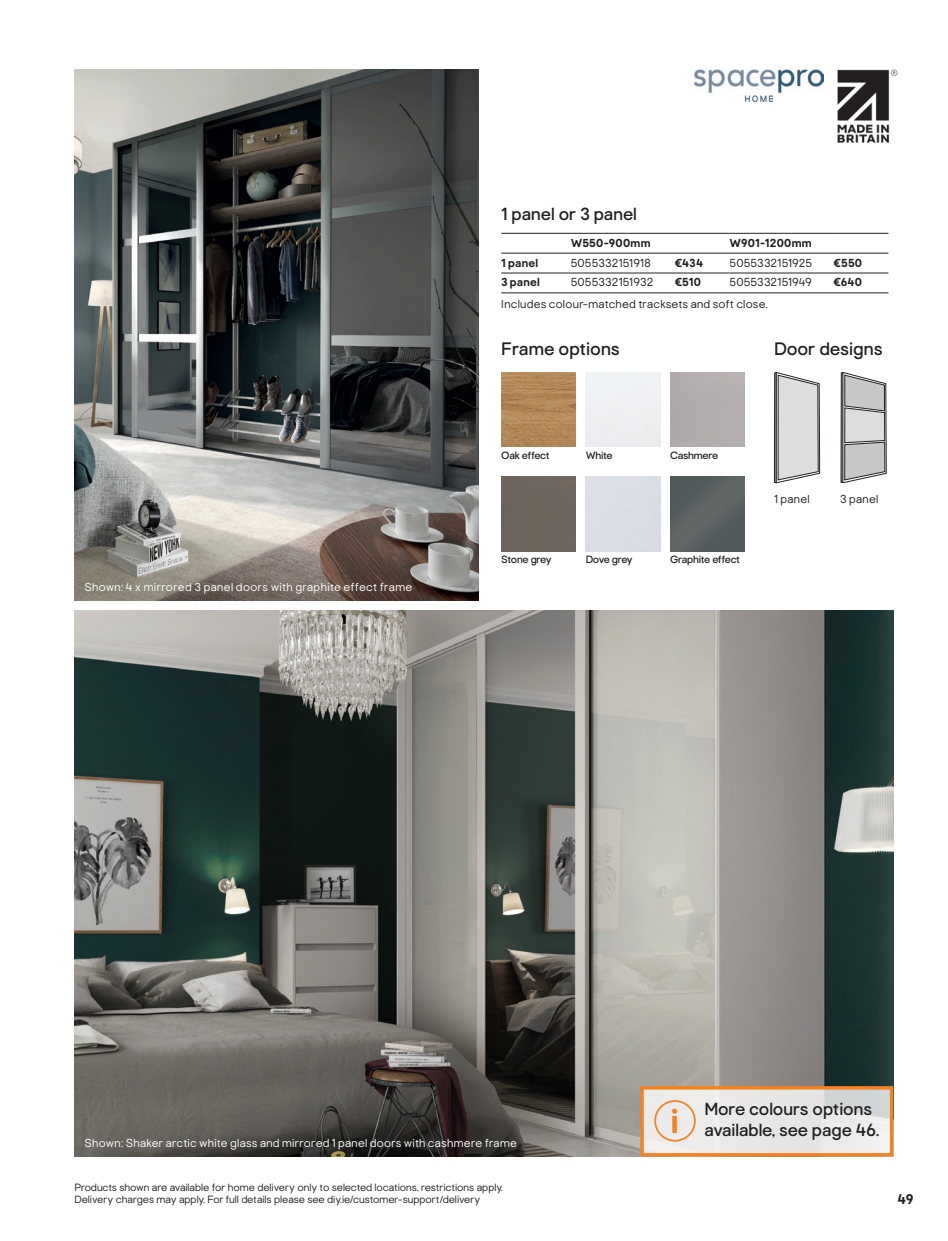
<style>
.page{position:relative;width:948px;height:1241px;background:#fff}
.page>*{position:absolute;margin:0;border:0;box-sizing:border-box;transform-origin:0 0}
.JUNE_21_Standard_price_14pt{font:700 34.12px "Good Home";color:#f58220}
.JUNE_21_Product_Name_10_3_10_3pt{font:18.03px "Good Home";color:#231f20}
.JUNE_21_Body_SMALL_NEW_10_12pt{font:17.5px/21px "Good Home";color:#231f20}
.JUNE_21_Folio_8_9_6pt{font:700 14px "Good Home";color:#231f20}
.JUNE_21_Apr21_Product___info_6_6_7_6pt{font:300 11.55px "Good Home";letter-spacing:.025em;color:#fff}
.JUNE_21_Apr21_Product___info_6_6_7_6pt-2{font:300 11.55px "Good Home";letter-spacing:.01em;color:#231f20}
.JUNE_21_Apr21_Product___info_6_6_7_6pt-3{font:700 11.55px "Good Home";letter-spacing:.01em;color:#231f20}
.JUNE_21_Footer_light_6_7pt{font:300 10.5px "Good Home";color:#231f20}
.JUNE_21_Swatches_6_6pt_regular{font:10.5px "Good Home";letter-spacing:-.025em;color:#231f20}
.JUNE_21_Swatches_6_6pt_regular-2{font:10.5px "Good Home";letter-spacing:-.055em;color:#231f20}
</style>
<div class="page">
<img style="left:74px;top:610px;width:819px;height:546px">
<img style="left:74px;top:69px;width:405px;height:531px">
<img style="left:501px;top:372px;width:74px;height:74px">
<img style="left:670px;top:476px;width:74px;height:75px">
<div style="left:501px;top:476px;width:74px;height:75px;background:#6e655e"></div>
<hr style="left:501px;top:253px;width:69px;height:1px;background:#231f20">
<hr style="left:570px;top:253px;width:105px;height:1px;background:#231f20">
<hr style="left:675px;top:253px;width:54px;height:1px;background:#231f20">
<hr style="left:729px;top:253px;width:104px;height:1px;background:#231f20">
<hr style="left:833px;top:253px;width:55px;height:1px;background:#231f20">
<hr style="left:501px;top:273px;width:69px;height:1px;background:#231f20">
<hr style="left:570px;top:273px;width:105px;height:1px;background:#231f20">
<hr style="left:675px;top:273px;width:54px;height:1px;background:#231f20">
<hr style="left:729px;top:273px;width:104px;height:1px;background:#231f20">
<hr style="left:833px;top:273px;width:55px;height:1px;background:#231f20">
<hr style="left:501px;top:292px;width:69px;height:1px;background:#231f20">
<hr style="left:570px;top:292px;width:105px;height:1px;background:#231f20">
<hr style="left:675px;top:292px;width:54px;height:1px;background:#231f20">
<hr style="left:729px;top:292px;width:104px;height:1px;background:#231f20">
<hr style="left:833px;top:292px;width:55px;height:1px;background:#231f20">
<hr style="left:501px;top:233px;width:69px;height:1px;background:#231f20">
<hr style="left:570px;top:233px;width:105px;height:1px;background:#231f20">
<hr style="left:675px;top:233px;width:54px;height:1px;background:#231f20">
<hr style="left:729px;top:233px;width:104px;height:1px;background:#231f20">
<hr style="left:833px;top:233px;width:55px;height:1px;background:#231f20">
<div style="left:774px;top:372px;width:2px;height:111px;border:1px solid #231f20"></div>
<svg style="left:775px;top:372px;width:45px;height:111px;background:#cacacc"></svg>
<div style="left:840px;top:372px;width:3px;height:111px;border:1px solid #231f20"></div>
<svg style="left:842px;top:372px;width:44px;height:111px;background:#bdbdbf"></svg>
<img style="left:694px;top:70px;width:129px;height:31px">
<img style="left:837px;top:69px;width:61px;height:74px">
<svg style="left:645px;top:1090px;width:243px;height:61px;background:#e7e6e4"></svg>
<div style="left:640px;top:1085px;width:253px;height:71px;border:4px solid #f58220"></div>
<div style="left:654px;top:1099px;width:41px;height:42px;border:2px solid #f58220;border-radius:50%"></div>
<p class="JUNE_21_Body_SMALL_NEW_10_12pt" style="left:501px;top:203px;width:137px">1 panel or 3 panel</p>
<p class="JUNE_21_Apr21_Product___info_6_6_7_6pt-3" style="left:570px;top:236px;width:81px">W550-900mm</p>
<p class="JUNE_21_Apr21_Product___info_6_6_7_6pt-3" style="left:729px;top:236px;width:84px">W901-1200mm</p>
<p class="JUNE_21_Apr21_Product___info_6_6_7_6pt-3" style="left:501px;top:256px;width:38px">1 panel</p>
<p class="JUNE_21_Apr21_Product___info_6_6_7_6pt-2" style="left:570px;top:256px;width:81px">5055332151918</p>
<p class="JUNE_21_Apr21_Product___info_6_6_7_6pt-3" style="left:675px;top:256px;width:30px">€434</p>
<p class="JUNE_21_Apr21_Product___info_6_6_7_6pt-2" style="left:729px;top:256px;width:84px">5055332151925</p>
<p class="JUNE_21_Apr21_Product___info_6_6_7_6pt-3" style="left:833px;top:256px;width:30px">€550</p>
<p class="JUNE_21_Apr21_Product___info_6_6_7_6pt-3" style="left:501px;top:276px;width:40px">3 panel</p>
<p class="JUNE_21_Apr21_Product___info_6_6_7_6pt-2" style="left:570px;top:276px;width:84px">5055332151932</p>
<p class="JUNE_21_Apr21_Product___info_6_6_7_6pt-3" style="left:675px;top:276px;width:28px">€510</p>
<p class="JUNE_21_Apr21_Product___info_6_6_7_6pt-2" style="left:729px;top:276px;width:84px">5055332151949</p>
<p class="JUNE_21_Apr21_Product___info_6_6_7_6pt-3" style="left:833px;top:276px;width:30px">€640</p>
<p class="JUNE_21_Apr21_Product___info_6_6_7_6pt-2" style="left:501px;top:297px;width:268px">Includes colour-matched tracksets and soft close.</p>
<p class="JUNE_21_Product_Name_10_3_10_3pt" style="left:501px;top:338px;width:120px">Frame options</p>
<p class="JUNE_21_Product_Name_10_3_10_3pt" style="left:774px;top:338px;width:110px">Door designs</p>
<p class="JUNE_21_Apr21_Product___info_6_6_7_6pt" style="left:84px;top:580px;width:329px">Shown: 4 x mirrored 3 panel doors with graphite effect frame</p>
<p class="JUNE_21_Swatches_6_6pt_regular" style="left:501px;top:449px;width:50px">Oak effect</p>
<p class="JUNE_21_Swatches_6_6pt_regular" style="left:585px;top:449px;width:29px">White</p>
<p class="JUNE_21_Swatches_6_6pt_regular" style="left:670px;top:449px;width:50px">Cashmere</p>
<p class="JUNE_21_Swatches_6_6pt_regular" style="left:501px;top:553px;width:52px">Stone grey</p>
<p class="JUNE_21_Swatches_6_6pt_regular-2" style="left:585px;top:553px;width:49px">Dove grey</p>
<p class="JUNE_21_Swatches_6_6pt_regular" style="left:670px;top:553px;width:72px">Graphite effect</p>
<p class="JUNE_21_Apr21_Product___info_6_6_7_6pt-2" style="left:774px;top:492px;width:37px">1 panel</p>
<p class="JUNE_21_Apr21_Product___info_6_6_7_6pt-2" style="left:840px;top:492px;width:40px">3 panel</p>
<p class="JUNE_21_Apr21_Product___info_6_6_7_6pt" style="left:84px;top:1135px;width:434px">Shown: Shaker arctic white glass and mirrored 1 panel doors with cashmere frame</p>
<p class="JUNE_21_Standard_price_14pt" style="left:670px;top:1100px;width:10px">i</p>
<p class="JUNE_21_Body_SMALL_NEW_10_12pt" style="left:704px;top:1097px;width:176px">More colours options available, see page 46.</p>
<p class="JUNE_21_Footer_light_6_7pt" style="left:74px;top:1180px;width:430px">Products shown are available for home delivery only to selected locations, restrictions apply.</p>
<p class="JUNE_21_Footer_light_6_7pt" style="left:74px;top:1193px;width:407px">Delivery charges may apply. For full details please see diy.ie/customer-support/delivery</p>
<p class="JUNE_21_Folio_8_9_6pt" style="left:897px;top:1190px;width:18px">49</p>
</div>
